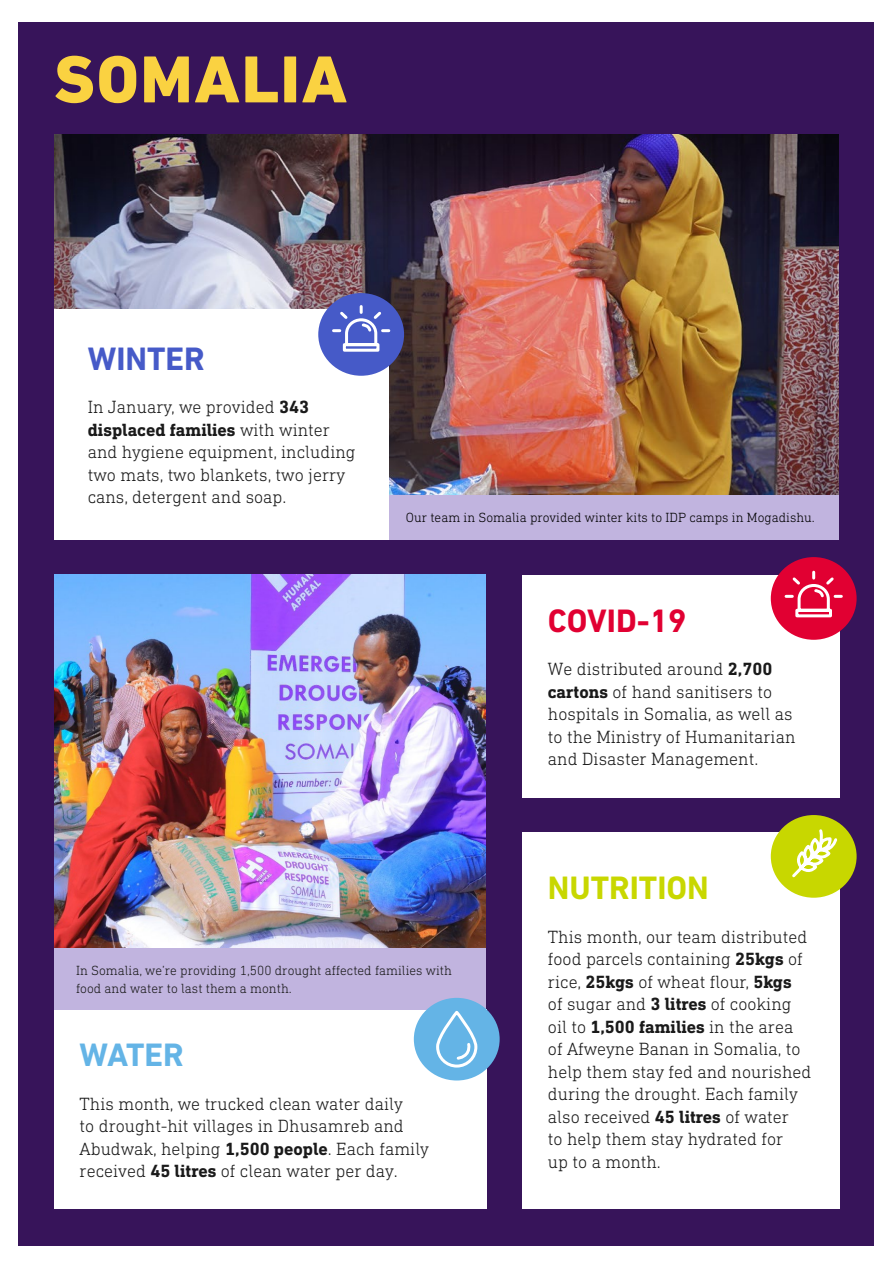
<style>
.page{position:relative;width:893px;height:1263px;background:#fff}
.page>*{position:absolute;margin:0;border:0;box-sizing:border-box;transform-origin:0 0}
.t1{font:800 67.5px "DIN Next LT Pro";letter-spacing:.025em;color:#fad241}
.Heading{font:700 33px "DIN Next LT Pro";color:#c8d700}
.Heading-2{font:700 33px "DIN Next LT Pro";color:#e10032}
.Heading-3{font:700 33px "DIN Next LT Pro";color:#465ac8}
.Heading-4{font:700 33px "DIN Next LT Pro";letter-spacing:-.015em;color:#64b4e6}
.BodyCopy{font:300 18px/22.5px "DIN Next Slab Pro";color:#1a1a1a}
.Sub_Heading{font:300 13.5px/18px "DIN Next Slab Pro";color:#1a1a1a}
.Sub_Heading-2{font:300 13.5px "DIN Next Slab Pro";color:#000}
.s1{font-weight:700}
</style>
<div class="page">
<div style="left:19px;top:22px;width:855px;height:1223px;background:#37145a"></div>
<img style="left:54px;top:134px;width:785px;height:361px">
<div style="left:54px;top:309px;width:335px;height:230px;background:#fff"></div>
<div style="left:318px;top:293px;width:86px;height:83px;background:#465ac8;border-radius:50%"></div>
<svg style="left:331px;top:303px;width:61px;height:49px"></svg>
<div style="left:389px;top:495px;width:450px;height:44px;background:#c1b4df"></div>
<div style="left:522px;top:575px;width:318px;height:222px;background:#fff"></div>
<div style="left:522px;top:833px;width:318px;height:376px;background:#fff"></div>
<div style="left:54px;top:1009px;width:433px;height:200px;background:#fff"></div>
<div style="left:771px;top:815px;width:86px;height:83px;background:#c8d700;border-radius:50%"></div>
<img style="left:54px;top:575px;width:432px;height:373px">
<div style="left:54px;top:948px;width:432px;height:61px;background:#c1b4df"></div>
<div style="left:414px;top:998px;width:86px;height:82px;background:#64b4e6;border-radius:50%"></div>
<img style="left:435px;top:414px;width:41px;height:654px">
<div style="left:771px;top:557px;width:86px;height:83px;background:#e10032;border-radius:50%"></div>
<svg style="left:783px;top:214px;width:61px;height:664px"></svg>
<p class="t1" style="left:54px;top:40px;width:295px">SOMALIA</p>
<p class="Heading-3" style="left:88px;top:339px;width:118px">WINTER</p>
<p class="BodyCopy" style="left:88px;top:396px;width:269px">In January, we provided <span class="s1">343 displaced families</span> with winter and hygiene equipment, including two mats, two blankets, two jerry cans, detergent and soap.</p>
<p class="Sub_Heading-2" style="left:406px;top:510px;width:411px">Our team in Somalia provided winter kits to IDP camps in Mogadishu.</p>
<p class="Heading-2" style="left:548px;top:601px;width:140px">COVID-19</p>
<p class="BodyCopy" style="left:548px;top:658px;width:249px">We distributed around <span class="s1">2,700 cartons</span> of hand sanitisers to hospitals in Somalia, as well as to the Ministry of Humanitarian and Disaster Management.</p>
<p class="Sub_Heading" style="left:76px;top:961px;width:377px">In Somalia, we’re providing 1,500 drought affected families with food and water to last them a month.</p>
<p class="Heading-4" style="left:80px;top:1035px;width:106px">WATER</p>
<p class="BodyCopy" style="left:80px;top:1092px;width:351px">This month, we trucked clean water daily<br>to drought-hit villages in Dhusamreb and Abudwak, helping <span class="s1">1,500 people</span>. Each family received <span class="s1">45 litres</span> of clean water per day.</p>
<p class="Heading" style="left:548px;top:868px;width:162px">NUTRITION</p>
<p class="BodyCopy" style="left:548px;top:925px;width:265px">This month, our team distributed food parcels containing <span class="s1">25kgs</span> of rice, <span class="s1">25kgs</span> of wheat flour, <span class="s1">5kgs<br></span>of sugar and <span class="s1">3 litres</span> of cooking oil to <span class="s1">1,500 families</span> in the area of Afweyne Banan in Somalia, to help them stay fed and nourished during the drought. Each family also received <span class="s1">45 litres</span> of water<br>to help them stay hydrated for<br>up to a month.</p>
</div>
